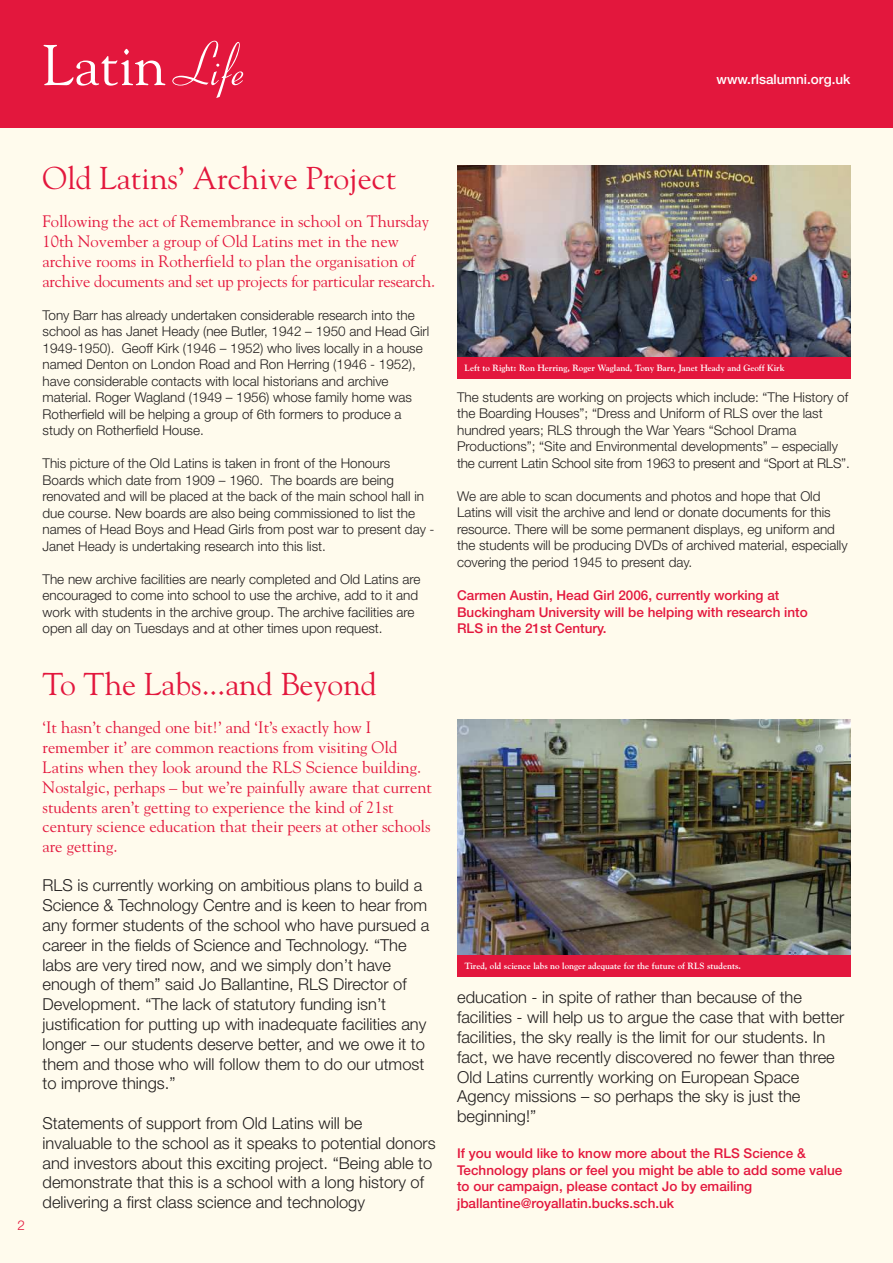
<style>
.page{position:relative;width:893px;height:1263px;background:#fffbed}
.page>*{position:absolute;margin:0;border:0;box-sizing:border-box;transform-origin:0 0}
.t1{font:57px "Goudy";color:#fff}
.t2{font:31.5px "Goudy";color:#e3173d}
.t3{font:300 16.5px/19.8px "Helvetica Neue";color:#221f1f}
.t4{font:16.5px/19.8px "Goudy";color:#e3173d}
.t5{font:300 13.5px/16.5px "Helvetica Neue";color:#221f1f}
.t6{font:500 13.5px/16.5px "Helvetica Neue";color:#e3173d}
.t7{font:500 13.5px "Helvetica Neue";color:#fff}
.t8{font:300 13.5px "Helvetica Neue";color:#e3173d}
.t9{font:700 9px "Goudy";color:#fff}
.s1{font-family:"Coronet";font-size:61.5px}
</style>
<div class="page">
<div style="left:0;top:0;width:893px;height:128px;background:#e3173d"></div>
<img style="left:457px;top:166px;width:393px;height:192px">
<div style="left:457px;top:358px;width:393px;height:21px;background:#e3173d"></div>
<img style="left:457px;top:720px;width:393px;height:235px">
<div style="left:457px;top:955px;width:393px;height:22px;background:#e3173d"></div>
<h1 class="t1" style="left:43px;top:43px;width:204px">Latin<span class="s1">Life</span></h1>
<p class="t7" style="left:716px;top:74px;width:135px">www.rlsalumni.org.uk</p>
<p class="t8" style="left:18px;top:1219px;width:9px">2</p>
<h2 class="t2" style="left:43px;top:166px;width:355px">Old Latins’ Archive Project</h2>
<p class="t4" style="left:43px;top:213px;width:394px">Following the act of Remembrance in school on Thursday 10th November a group of Old Latins met in the new archive rooms in Rotherfield to plan the organisation of archive documents and set up projects for particular research.</p>
<p class="t5" style="left:43px;top:308px;width:388px">Tony Barr has already undertaken considerable research into the school as has Janet Heady (nee Butler, 1942 – 1950 and Head Girl 1949-1950). Geoff Kirk (1946 – 1952) who lives locally in a house named Denton on London Road and Ron Herring (1946 - 1952), have considerable contacts with local historians and archive material. Roger Wagland (1949 – 1956) whose family home was Rotherfield will be helping a group of 6th formers to produce a study on Rotherfield House.</p>
<p class="t5" style="left:43px;top:456px;width:394px">This picture of the Old Latins is taken in front of the Honours Boards which date from 1909 – 1960. The boards are being renovated and will be placed at the back of the main school hall in due course. New boards are also being commissioned to list the names of Head Boys and Head Girls from post war to present day - Janet Heady is undertaking research into this list.</p>
<p class="t5" style="left:43px;top:572px;width:379px">The new archive facilities are nearly completed and Old Latins are encouraged to come into school to use the archive, add to it and work with students in the archive group. The archive facilities are open all day on Tuesdays and at other times upon request.</p>
<h2 class="t2" style="left:43px;top:672px;width:336px">To The Labs...and Beyond</h2>
<p class="t4" style="left:43px;top:719px;width:391px">‘It hasn’t changed one bit!’ and ‘It’s exactly how I remember it’ are common reactions from visiting Old Latins when they look around the RLS Science building.<br>Nostalgic, perhaps – but we’re painfully aware that current students aren’t getting to experience the kind of 21st century science education that their peers at other schools are getting.</p>
<p class="t3" style="left:43px;top:877px;width:388px">RLS is currently working on ambitious plans to build a Science &amp; Technology Centre and is keen to hear from any former students of the school who have pursued a career in the fields of Science and Technology. “The labs are very tired now, and we simply don’t have enough of them” said Jo Ballantine, RLS Director of Development. “The lack of statutory funding isn’t justification for putting up with inadequate facilities any longer – our students deserve better, and we owe it to them and those who will follow them to do our utmost to improve things.”</p>
<p class="t3" style="left:43px;top:1114px;width:395px">Statements of support from Old Latins will be invaluable to the school as it speaks to potential donors and investors about this exciting project. “Being able to demonstrate that this is a school with a long history of delivering a first class science and technology</p>
<p class="t9" style="left:465px;top:364px;width:322px">Left to Right: Ron Herring, Roger Wagland, Tony Barr, Janet Heady and Geoff Kirk</p>
<p class="t5" style="left:457px;top:390px;width:394px">The students are working on projects which include: “The History of the Boarding Houses”; “Dress and Uniform of RLS over the last hundred years; RLS through the War Years “School Drama Productions”; “Site and Environmental developments” – especially the current Latin School site from 1963 to present and “Sport at RLS”.</p>
<p class="t5" style="left:457px;top:489px;width:392px">We are able to scan documents and photos and hope that Old Latins will visit the archive and lend or donate documents for this resource. There will be some permanent displays, eg uniform and the students will be producing DVDs of archived material, especially covering the period 1945 to present day.</p>
<p class="t6" style="left:457px;top:588px;width:352px">Carmen Austin, Head Girl 2006, currently working at<br>Buckingham University will be helping with research into<br>RLS in the 21st Century.</p>
<p class="t9" style="left:465px;top:962px;width:278px">Tired, old science labs no longer adequate for the future of RLS students.</p>
<p class="t3" style="left:457px;top:989px;width:389px">education - in spite of rather than because of the facilities - will help us to argue the case that with better facilities, the sky really is the limit for our students. In fact, we have recently discovered no fewer than three Old Latins currently working on European Space Agency missions – so perhaps the sky is just the beginning!”</p>
<p class="t6" style="left:457px;top:1147px;width:387px">If you would like to know more about the RLS Science &amp; Technology plans or feel you might be able to add some value to our campaign, please contact Jo by emailing jballantine@royallatin.bucks.sch.uk</p>
</div>
